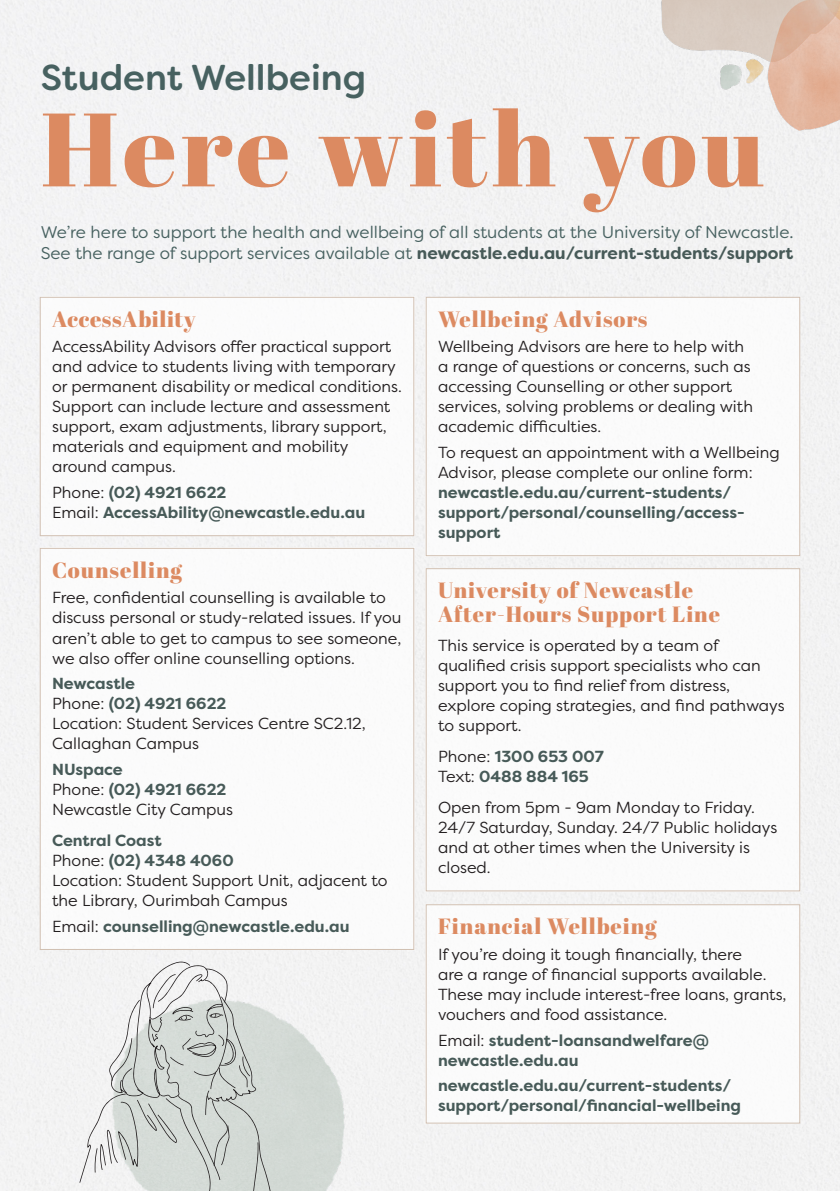
<style>
.page{position:relative;width:840px;height:1191px;background:#fff}
.page>*{position:absolute;margin:0;border:0;box-sizing:border-box;transform-origin:0 0}
.t1{font:104px "Abril Fatface";letter-spacing:.04em;color:#dc8a61}
.t2{font:500 36px "Filson Soft";color:#476160}
.t3{font:22px/24px "Abril Fatface";letter-spacing:.04em;color:#dc8a61}
.t4{font:17px/21px "Filson Soft";color:#476160}
.t5{font:16px/20px "Filson Pro";color:#231f20}
.t6{font:700 16px/20px "Filson Pro";color:#475a58}
.s1{font-weight:700;color:#475a58}
.s2{font-weight:400;color:#231f20}
</style>
<div class="page">
<div style="left:0;top:0;width:839px;height:1191px;background:#f3f3f3"></div>
<div style="left:425px;top:297px;width:374px;height:259px;background:#fff"></div>
<div style="left:425px;top:568px;width:374px;height:323px;background:#fff"></div>
<div style="left:425px;top:904px;width:374px;height:219px;background:#fff"></div>
<div style="left:40px;top:297px;width:374px;height:239px;background:#fff"></div>
<div style="left:40px;top:548px;width:374px;height:402px;background:#fff"></div>
<img style="left:273px;top:998px;width:71px;height:193px">
<div style="left:40px;top:548px;width:374px;height:402px;border:1px solid #d1c0b2"></div>
<div style="left:425px;top:568px;width:374px;height:323px;border:1px solid #d1c0b2"></div>
<div style="left:425px;top:297px;width:374px;height:259px;border:1px solid #d1c0b2"></div>
<div style="left:40px;top:297px;width:374px;height:239px;border:1px solid #d1c0b2"></div>
<div style="left:425px;top:904px;width:374px;height:219px;border:1px solid #d1c0b2"></div>
<svg style="left:79px;top:961px;width:194px;height:230px"></svg>
<img style="left:660px;top:0;width:179px;height:131px">
<h2 class="t2" style="left:41px;top:54px;width:327px">Student Wellbeing</h2>
<h1 class="t1" style="left:41px;top:76px;width:724px">Here with you</h1>
<p class="t4" style="left:41px;top:221px;width:754px">We’re here to support the health and wellbeing of all students at the University of Newcastle.<br>See the range of support services available at <span class="s1">newcastle.edu.au/current-students/support</span></p>
<h3 class="t3" style="left:52px;top:306px;width:145px">AccessAbility</h3>
<p class="t5" style="left:52px;top:336px;width:351px">AccessAbility Advisors offer practical support and advice to students living with temporary or permanent disability or medical conditions.<br>Support can include lecture and assessment support, exam adjustments, library support, materials and equipment and mobility around campus.</p>
<p class="t6" style="left:52px;top:483px;width:314px"><span class="s2">Phone:</span> (02) 4921 6622<br><span class="s2">Email:</span> AccessAbility@newcastle.edu.au</p>
<h3 class="t3" style="left:52px;top:557px;width:131px">Counselling</h3>
<p class="t5" style="left:52px;top:587px;width:351px">Free, confidential counselling is available to discuss personal or study-related issues. If you aren’t able to get to campus to see someone, we also offer online counselling options.</p>
<p class="t5" style="left:52px;top:673px;width:315px"><span class="s1">Newcastle<br></span>Phone: <span class="s1">(02) 4921 6622<br></span>Location: Student Services Centre SC2.12,<br>Callaghan Campus</p>
<p class="t5" style="left:52px;top:759px;width:182px"><span class="s1">NUspace<br></span>Phone: <span class="s1">(02) 4921 6622<br></span>Newcastle City Campus</p>
<p class="t5" style="left:52px;top:830px;width:337px"><span class="s1">Central Coast<br></span>Phone: <span class="s1">(02) 4348 4060<br></span>Location: Student Support Unit, adjacent to the Library, Ourimbah Campus</p>
<p class="t6" style="left:52px;top:916px;width:299px"><span class="s2">Email:</span> counselling@newcastle.edu.au</p>
<h3 class="t3" style="left:438px;top:306px;width:211px">Wellbeing Advisors</h3>
<p class="t5" style="left:438px;top:336px;width:316px">Wellbeing Advisors are here to help with a range of questions or concerns, such as accessing Counselling or other support services, solving problems or dealing with academic difficulties.</p>
<p class="t5" style="left:438px;top:442px;width:343px">To request an appointment with a Wellbeing<br>Advisor, please complete our online form:</p>
<p class="t6" style="left:438px;top:483px;width:308px">newcastle.edu.au/current-students/ support/personal/counselling/access&shy;support</p>
<h3 class="t3" style="left:438px;top:577px;width:283px">University of Newcastle<br>After-Hours Support Line</h3>
<p class="t5" style="left:438px;top:634px;width:348px">This service is operated by a team of qualified crisis support specialists who can support you to find relief from distress, explore coping strategies, and find pathways to support.</p>
<p class="t6" style="left:438px;top:746px;width:167px"><span class="s2">Phone:</span> 1300 653 007<br><span class="s2">Text:</span> 0488 884 165</p>
<p class="t5" style="left:438px;top:797px;width:340px">Open from 5pm - 9am Monday to Friday.<br>24/7 Saturday, Sunday. 24/7 Public holidays and at other times when the University is closed.</p>
<h3 class="t3" style="left:438px;top:913px;width:220px">Financial Wellbeing</h3>
<p class="t5" style="left:438px;top:943px;width:350px">If you’re doing it tough financially, there<br>are a range of financial supports available.<br>These may include interest-free loans, grants, vouchers and food assistance.</p>
<p class="t6" style="left:438px;top:1030px;width:272px"><span class="s2">Email:</span> student-loansandwelfare@ newcastle.edu.au</p>
<p class="t6" style="left:438px;top:1076px;width:304px">newcastle.edu.au/current-students/ support/personal/financial-wellbeing</p>
</div>
